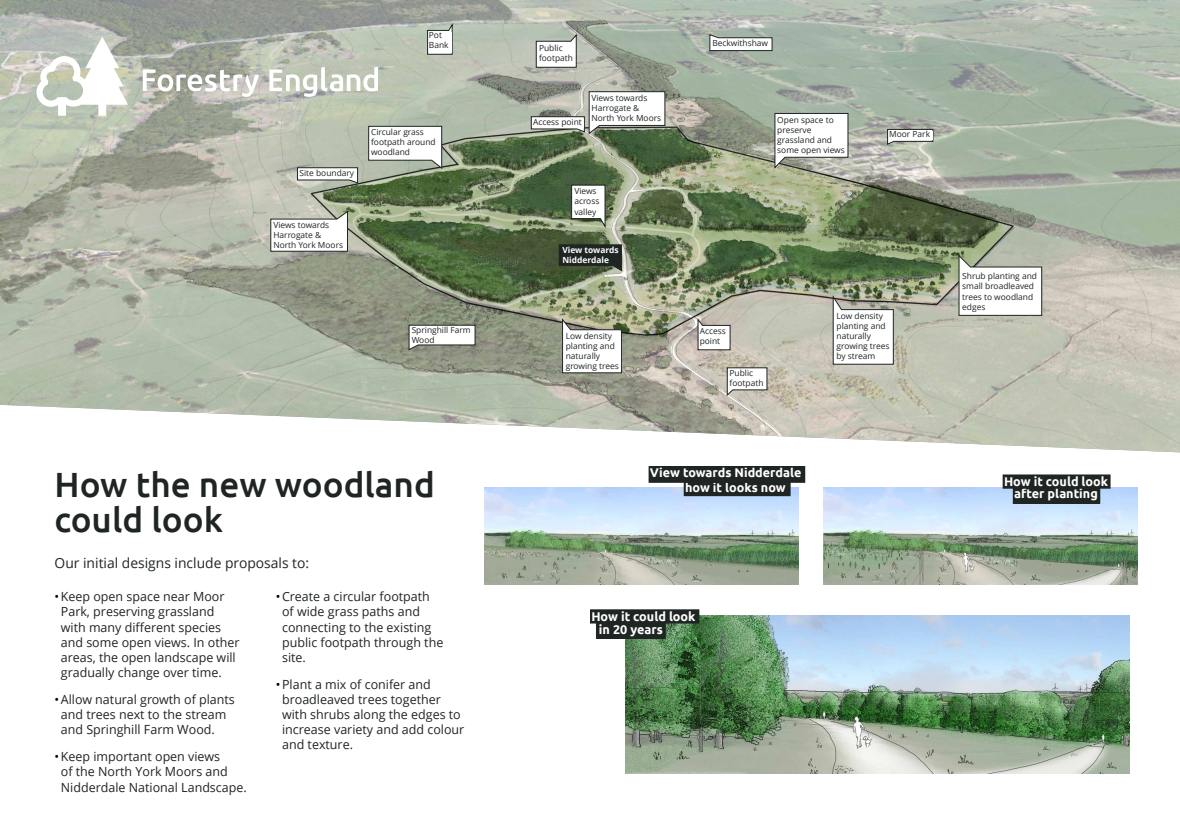
<style>
.page{position:relative;width:1180px;height:835px;background:#fff}
.page>*{position:absolute;margin:0;border:0;box-sizing:border-box;transform-origin:0 0}
.t1{font:500 35px/35px "Ubuntu";color:#1f2522}
.t2{font:14px "Open Sans";color:#1f2522}
.t3{font:12.6px/15.1px "Open Sans";color:#1f2522}
.t4{font:700 12.6px/13.1px "Ubuntu";color:#fff}
.t5{font:8.4px/10.1px "Open Sans";color:#1f2522}
.t6{font:700 8.4px/10.1px "Open Sans";color:#fff}
.s1{color:#000}
</style>
<div class="page">
<img style="left:484px;top:487px;width:314px;height:97px">
<img style="left:823px;top:487px;width:314px;height:97px">
<img style="left:625px;top:615px;width:504px;height:157px">
<img style="left:0;top:0;width:1180px;height:452px">
<svg style="left:269px;top:67px;width:109px;height:30px"></svg>
<svg style="left:143px;top:69px;width:116px;height:28px"></svg>
<svg style="left:36px;top:36px;width:92px;height:80px"></svg>
<svg style="left:408px;top:324px;width:68px;height:26px"></svg>
<div style="left:412px;top:326px;width:60px;height:17px;background:#fff"></div>
<svg style="left:887px;top:129px;width:46px;height:16px"></svg>
<div style="left:889px;top:131px;width:43px;height:8px;background:#fff"></div>
<svg style="left:726px;top:367px;width:41px;height:29px"></svg>
<div style="left:729px;top:370px;width:36px;height:19px;background:#fff"></div>
<svg style="left:427px;top:22px;width:26px;height:33px"></svg>
<div style="left:429px;top:32px;width:22px;height:20px;background:#fff"></div>
<svg style="left:709px;top:34px;width:64px;height:17px"></svg>
<div style="left:712px;top:40px;width:56px;height:8px;background:#fff"></div>
<div style="left:684px;top:482px;width:106px;height:13px;background:#1f2522"></div>
<div style="left:684px;top:481px;width:106px;height:15px;border:1px solid #1f2522"></div>
<div style="left:649px;top:466px;width:155px;height:16px;background:#1f2522"></div>
<div style="left:591px;top:610px;width:107px;height:12px;background:#1f2522"></div>
<div style="left:590px;top:609px;width:109px;height:14px;border:1px solid #1f2522"></div>
<div style="left:597px;top:623px;width:68px;height:15px;background:#1f2522"></div>
<div style="left:596px;top:622px;width:70px;height:16px;border:1px solid #1f2522"></div>
<div style="left:1003px;top:475px;width:107px;height:13px;background:#1f2522"></div>
<div style="left:1002px;top:474px;width:108px;height:14px;border:1px solid #1f2522"></div>
<div style="left:1013px;top:488px;width:86px;height:15px;background:#1f2522"></div>
<svg style="left:535px;top:33px;width:42px;height:35px"></svg>
<div style="left:539px;top:45px;width:34px;height:21px;background:#fff"></div>
<svg style="left:697px;top:317px;width:34px;height:33px"></svg>
<div style="left:700px;top:328px;width:27px;height:20px;background:#fff"></div>
<svg style="left:774px;top:113px;width:74px;height:56px"></svg>
<div style="left:777px;top:116px;width:69px;height:39px;background:#fff"></div>
<svg style="left:558px;top:244px;width:64px;height:27px;background:#283027"></svg>
<svg style="left:571px;top:184px;width:35px;height:45px"></svg>
<div style="left:574px;top:188px;width:29px;height:29px;background:#fff"></div>
<svg style="left:270px;top:210px;width:78px;height:42px"></svg>
<div style="left:273px;top:221px;width:73px;height:28px;background:#fff"></div>
<svg style="left:530px;top:91px;width:135px;height:44px"></svg>
<div style="left:591px;top:94px;width:72px;height:29px;background:#fff"></div>
<svg style="left:368px;top:126px;width:74px;height:43px"></svg>
<div style="left:371px;top:129px;width:69px;height:29px;background:#fff"></div>
<svg style="left:562px;top:317px;width:60px;height:56px"></svg>
<div style="left:566px;top:333px;width:54px;height:39px;background:#fff"></div>
<svg style="left:958px;top:254px;width:84px;height:62px"></svg>
<div style="left:962px;top:273px;width:79px;height:40px;background:#fff"></div>
<svg style="left:832px;top:294px;width:62px;height:71px"></svg>
<div style="left:836px;top:312px;width:55px;height:50px;background:#fff"></div>
<svg style="left:297px;top:167px;width:61px;height:17px"></svg>
<div style="left:299px;top:170px;width:57px;height:8px;background:#fff"></div>
<p class="t5" style="left:299px;top:168px;width:56px">Site boundary</p>
<p class="t5" style="left:273px;top:219px;width:71px">Views towards<br>Harrogate &amp;<br>North York Moors</p>
<p class="t5" style="left:429px;top:30px;width:21px">Pot<br>Bank</p>
<p class="t5" style="left:712px;top:38px;width:57px">Beckwithshaw</p>
<p class="t5" style="left:539px;top:43px;width:35px">Public footpath</p>
<p class="t5" style="left:371px;top:127px;width:66px">Circular grass footpath around woodland</p>
<p class="t5" style="left:533px;top:117px;width:50px">Access point</p>
<p class="t5" style="left:591px;top:92px;width:71px">Views towards<br>Harrogate &amp;<br>North York Moors</p>
<p class="t5" style="left:777px;top:114px;width:69px">Open space to preserve grassland and some open views</p>
<p class="t5" style="left:574px;top:186px;width:27px">Views across valley</p>
<p class="t6" style="left:562px;top:244px;width:58px">View towards<br>Nidderdale</p>
<p class="t5" style="left:889px;top:129px;width:42px">Moor Park</p>
<p class="t5" style="left:412px;top:324px;width:61px">Springhill Farm<br>Wood</p>
<p class="t5" style="left:566px;top:331px;width:55px">Low density planting and naturally growing trees</p>
<p class="t5" style="left:700px;top:326px;width:28px">Access point</p>
<p class="t5" style="left:729px;top:368px;width:35px">Public footpath</p>
<p class="t5" style="left:836px;top:310px;width:55px">Low density planting and naturally growing trees by stream</p>
<h1 class="t1" style="left:55px;top:465px;width:382px">How the new woodland could look</h1>
<p class="t2" style="left:55px;top:553px;width:256px">Our initial designs include proposals to:</p>
<p class="t3" style="left:61px;top:588px;width:180px;text-indent:-6px"><span class="s1">•</span>Keep open space near Moor<br>Park, preserving grassland with many different species and some open views. In other areas, the open landscape will gradually change over time.</p>
<p class="t3" style="left:61px;top:691px;width:175px;text-indent:-6px"><span class="s1">•</span>Allow natural growth of plants and trees next to the stream and Springhill Farm Wood.</p>
<p class="t3" style="left:61px;top:748px;width:187px;text-indent:-6px"><span class="s1">•</span>Keep important open views<br>of the North York Moors and<br>Nidderdale National Landscape.</p>
<p class="t3" style="left:282px;top:588px;width:163px;text-indent:-6px"><span class="s1">•</span>Create a circular footpath of wide grass paths and connecting to the existing public footpath through the site.</p>
<p class="t3" style="left:282px;top:676px;width:184px;text-indent:-6px"><span class="s1">•</span>Plant a mix of conifer and broadleaved trees together with shrubs along the edges to increase variety and add colour and texture.</p>
<p class="t4" style="left:650px;top:466px;width:153px">View towards Nidderdale</p>
<p class="t4" style="left:685px;top:481px;width:102px">how it looks now</p>
<p class="t4" style="left:599px;top:609px;width:98px;text-indent:-8px">How it could look in 20 years</p>
<p class="t5" style="left:962px;top:271px;width:76px">Shrub planting and small broadleaved trees to woodland edges</p>
<p class="t4" style="left:1004px;top:474px;width:106px;line-height:12.8px;text-align:center">How it could look after planting</p>
</div>
